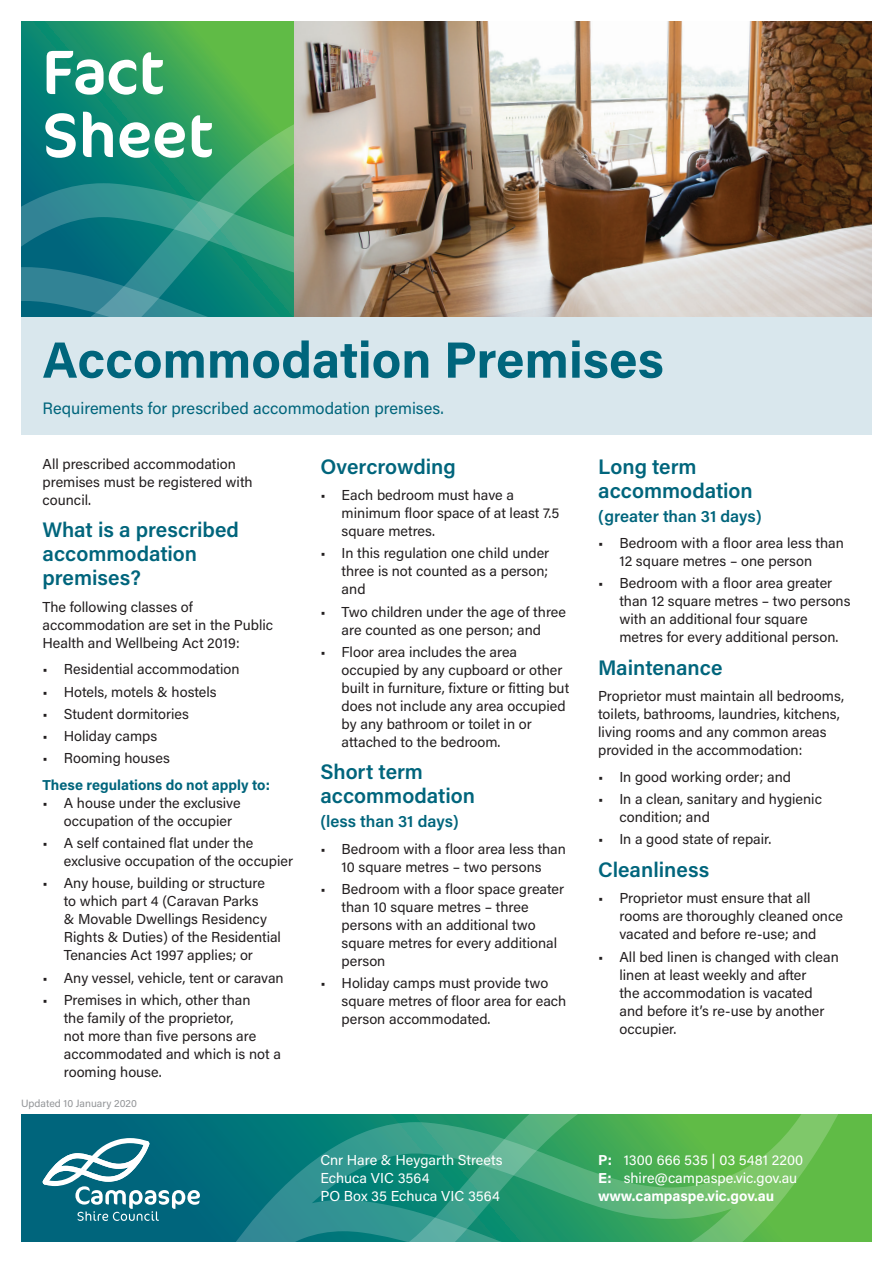
<style>
.page{position:relative;width:893px;height:1263px;background:#fff}
.page>*{position:absolute;margin:0;border:0;box-sizing:border-box;transform-origin:0 0}
.t1{font:63px/63px "Cocon Pro";color:#fff}
.t2{font:700 51px "Acumin Pro";color:#00657c}
.t3{font:600 21px/24px "Acumin Pro";color:#00657c}
.t4{font:16.5px "Acumin Pro";color:#00657c}
.t5{font:600 16.5px "Acumin Pro";letter-spacing:-.005em;color:#00657c}
.t6{font:14.4px/18px "Acumin Pro";color:#231f20}
.t7{font:14.4px/18px "Acumin Pro";color:#fff}
.t8{font:700 14.4px "Acumin Pro";color:#00657c}
.t9{font:10.5px "Acumin Pro";color:#939598}
.s1{font-weight:700}
</style>
<div class="page">
<svg style="left:21px;top:1114px;width:851px;height:128px;background:#127671"></svg>
<svg style="left:200px;top:1114px;width:660px;height:128px;background:#24946d"></svg>
<svg style="left:435px;top:1114px;width:425px;height:115px;background:#52b161"></svg>
<svg style="left:21px;top:21px;width:274px;height:61px;background:#39a559"></svg>
<svg style="left:21px;top:82px;width:274px;height:236px;background:#258f78"></svg>
<svg style="left:43px;top:1138px;width:424px;height:104px;background:#218489"></svg>
<img style="left:295px;top:21px;width:577px;height:297px">
<div style="left:21px;top:318px;width:851px;height:117px;background:#d9e7ed"></div>
<h1 class="t1" style="left:43px;top:40px;width:172px">Fact<br>Sheet</h1>
<h2 class="t2" style="left:43px;top:324px;width:623px">Accommodation Premises</h2>
<p class="t4" style="left:43px;top:397px;width:403px">Requirements for prescribed accommodation premises.</p>
<p class="t6" style="left:43px;top:454px;width:212px">All prescribed accommodation premises must be registered with council.</p>
<h3 class="t3" style="left:43px;top:517px;width:198px">What is a prescribed accommodation premises?</h3>
<p class="t6" style="left:43px;top:597px;width:232px">The following classes of accommodation are set in the Public<br>Health and Wellbeing Act 2019:</p>
<p class="t6" style="left:43px;top:660px;width:199px">• Residential accommodation</p>
<p class="t6" style="left:43px;top:682px;width:176px">• Hotels, motels &amp; hostels</p>
<p class="t6" style="left:43px;top:704px;width:148px">• Student dormitories</p>
<p class="t6" style="left:43px;top:726px;width:116px">• Holiday camps</p>
<p class="t6" style="left:43px;top:749px;width:129px">• Rooming houses</p>
<p class="t8" style="left:43px;top:775px;width:229px">These regulations do not apply to:</p>
<p class="t6" style="left:64px;top:793px;width:178px;text-indent:-21px">• A house under the exclusive occupation of the occupier</p>
<p class="t6" style="left:64px;top:833px;width:231px;text-indent:-21px">• A self contained flat under the exclusive occupation of the occupier</p>
<p class="t6" style="left:64px;top:874px;width:219px;text-indent:-21px">• Any house, building or structure to which part 4 (Caravan Parks<br>&amp; Movable Dwellings Residency<br>Rights &amp; Duties) of the Residential<br>Tenancies Act 1997 applies; or</p>
<p class="t6" style="left:43px;top:968px;width:243px">• Any vessel, vehicle, tent or caravan</p>
<p class="t6" style="left:64px;top:990px;width:219px;text-indent:-21px">• Premises in which, other than<br>the family of the proprietor,<br>not more than five persons are accommodated and which is not a rooming house.</p>
<p class="t9" style="left:21px;top:1096px;width:117px">Updated 10 January 2020</p>
<h3 class="t3" style="left:320px;top:453px;width:137px">Overcrowding</h3>
<p class="t6" style="left:342px;top:485px;width:219px;text-indent:-21px">• Each bedroom must have a minimum floor space of at least 7.5 square metres.</p>
<p class="t6" style="left:342px;top:544px;width:209px;text-align:justify;text-indent:-21px">• In this regulation one child under three is not counted as a person; and</p>
<p class="t6" style="left:320px;top:602px;width:247px;text-align:center">• Two children under the age of three are counted as one person; and</p>
<p class="t6" style="left:342px;top:642px;width:229px;text-indent:-21px">• Floor area includes the area occupied by any cupboard or other built in furniture, fixture or fitting but does not include any area occupied by any bathroom or toilet in or attached to the bedroom.</p>
<h3 class="t3" style="left:320px;top:759px;width:156px">Short term accommodation</h3>
<p class="t5" style="left:320px;top:810px;width:140px">(less than 31 days)</p>
<p class="t6" style="left:320px;top:839px;width:247px;text-align:center">• Bedroom with a floor area less than<br>10 square metres – two persons</p>
<p class="t6" style="left:342px;top:879px;width:224px;text-indent:-21px">• Bedroom with a floor space greater than 10 square metres – three persons with an additional two square metres for every additional person</p>
<p class="t6" style="left:342px;top:974px;width:226px;text-indent:-21px">• Holiday camps must provide two square metres of floor area for each person accommodated.</p>
<h3 class="t3" style="left:598px;top:453px;width:156px">Long term accommodation</h3>
<p class="t5" style="left:598px;top:504px;width:165px">(greater than 31 days)</p>
<p class="t6" style="left:619px;top:533px;width:226px;text-indent:-21px">• Bedroom with a floor area less than<br>12 square metres – one person</p>
<p class="t6" style="left:619px;top:574px;width:233px;text-indent:-21px">• Bedroom with a floor area greater than 12 square metres – two persons with an additional four square metres for every additional person.</p>
<h3 class="t3" style="left:598px;top:655px;width:126px">Maintenance</h3>
<p class="t6" style="left:598px;top:687px;width:247px">Proprietor must maintain all bedrooms, toilets, bathrooms, laundries, kitchens, living rooms and any common areas provided in the accommodation:</p>
<p class="t6" style="left:598px;top:767px;width:194px">• In good working order; and</p>
<p class="t6" style="left:619px;top:789px;width:204px;text-indent:-21px">• In a clean, sanitary and hygienic condition; and</p>
<p class="t6" style="left:598px;top:830px;width:175px">• In a good state of repair.</p>
<h3 class="t3" style="left:598px;top:857px;width:113px">Cleanliness</h3>
<p class="t6" style="left:619px;top:889px;width:225px;text-indent:-21px">• Proprietor must ensure that all rooms are thoroughly cleaned once vacated and before re-use; and</p>
<p class="t6" style="left:619px;top:947px;width:221px;text-indent:-21px">• All bed linen is changed with clean linen at least weekly and after<br>the accommodation is vacated and before it’s re-use by another occupier.</p>
<p class="t7" style="left:320px;top:1150px;width:184px">Cnr Hare &amp; Heygarth Streets<br>Echuca VIC 3564<br>PO Box 35 Echuca VIC 3564</p>
<p class="t7" style="left:598px;top:1150px;width:207px"><span class="s1">P:</span> 1300 666 535 | 03 5481 2200<br><span class="s1">E:</span> shire@campaspe.vic.gov.au <span class="s1">www.campaspe.vic.gov.au</span></p>
</div>
